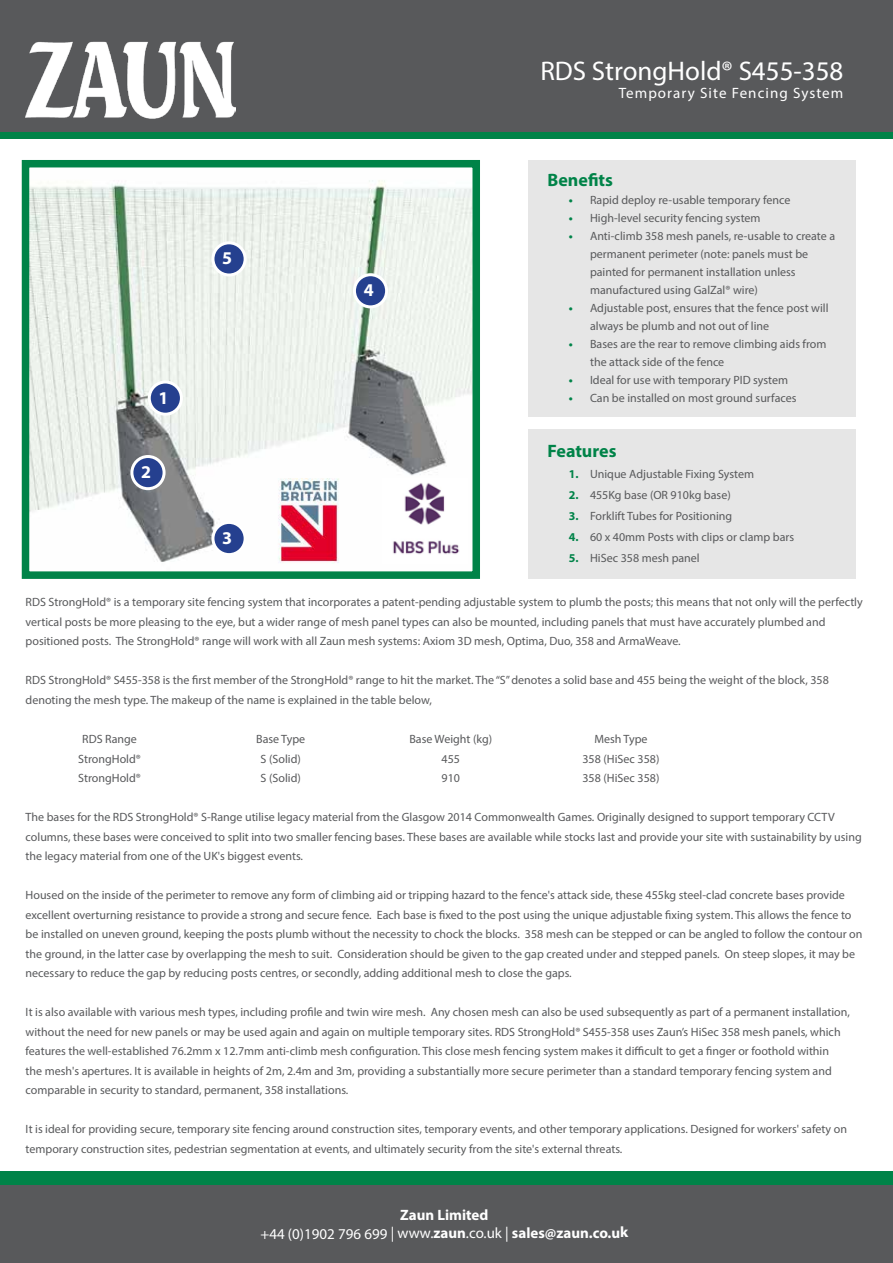
<style>
.page{position:relative;width:893px;height:1263px;background:#fff}
.page>*{position:absolute;margin:0;border:0;box-sizing:border-box;transform-origin:0 0}
.t1{font:27px "Myriad Pro";color:#fff}
.t2{font:700 18px "Myriad Pro";color:#008348}
.t3{font:700 18px "Myriad Pro";color:#fff}
.t4{font:700 15px/18.3px "Myriad Pro";letter-spacing:-.005em;color:#fff;text-align:center}
.t5{font:15px "Myriad Pro";letter-spacing:.07em;color:#fff}
.t6{font:12px/19.5px "Myriad Pro";color:#58595b}
.t7{font:700 12px "Myriad Pro";color:#008348}
.s1{font-weight:400}
</style>
<div class="page">
<div style="left:528px;top:160px;width:328px;height:257px;background:#e6e6e6"></div>
<div style="left:0;top:124px;width:893px;height:15px;background:#008348"></div>
<div style="left:0;top:0;width:893px;height:132px;background:#58595b"></div>
<div style="left:0;top:1171px;width:893px;height:26px;background:#008348"></div>
<div style="left:0;top:1185px;width:893px;height:78px;background:#58595b"></div>
<img style="left:26px;top:41px;width:209px;height:78px">
<img style="left:31px;top:180px;width:440px;height:382px">
<div style="left:22px;top:160px;width:458px;height:419px;border:8px solid #008348"></div>
<div style="left:528px;top:429px;width:328px;height:150px;background:#e6e6e6"></div>
<div style="left:149px;top:382px;width:32px;height:32px;background:#25408f;border-radius:50%"></div>
<div style="left:148px;top:380px;width:35px;height:36px;border:3px solid #fff;border-radius:50%"></div>
<div style="left:132px;top:456px;width:32px;height:33px;background:#25408f;border-radius:50%"></div>
<div style="left:130px;top:455px;width:36px;height:35px;border:3px solid #fff;border-radius:50%"></div>
<div style="left:213px;top:522px;width:32px;height:33px;background:#25408f;border-radius:50%"></div>
<div style="left:211px;top:521px;width:36px;height:35px;border:3px solid #fff;border-radius:50%"></div>
<div style="left:354px;top:275px;width:33px;height:32px;background:#25408f;border-radius:50%"></div>
<div style="left:353px;top:273px;width:35px;height:35px;border:3px solid #fff;border-radius:50%"></div>
<div style="left:213px;top:243px;width:32px;height:32px;background:#25408f;border-radius:50%"></div>
<div style="left:211px;top:241px;width:36px;height:35px;border:3px solid #fff;border-radius:50%"></div>
<img style="left:383px;top:478px;width:85px;height:84px">
<img style="left:267px;top:478px;width:85px;height:85px">
<h1 class="t1" style="left:540px;top:54px;width:304px">RDS StrongHold® S455-358</h1>
<p class="t5" style="left:619px;top:83px;width:226px">Temporary Site Fencing System</p>
<h2 class="t2" style="left:547px;top:169px;width:67px">Benefits</h2>
<p class="t6" style="left:590px;top:208px;width:172px">High-level security fencing system</p>
<p class="t6" style="left:590px;top:190px;width:202px">Rapid deploy re-usable temporary fence</p>
<p class="t7" style="left:569px;top:192px;width:6px">•</p>
<p class="t7" style="left:569px;top:210px;width:6px">•</p>
<h2 class="t3" style="left:159px;top:386px;width:11px">1</h2>
<h2 class="t3" style="left:141px;top:460px;width:11px">2</h2>
<h2 class="t3" style="left:222px;top:247px;width:11px">5</h2>
<h2 class="t3" style="left:222px;top:526px;width:11px">3</h2>
<h2 class="t3" style="left:364px;top:279px;width:11px">4</h2>
<p class="t7" style="left:569px;top:228px;width:6px">•</p>
<p class="t7" style="left:569px;top:300px;width:6px">•</p>
<p class="t7" style="left:569px;top:336px;width:6px">•</p>
<p class="t7" style="left:569px;top:372px;width:6px">•</p>
<p class="t7" style="left:569px;top:390px;width:6px">•</p>
<p class="t6" style="left:590px;top:226px;width:247px">Anti-climb 358 mesh panels re, -usable to create a</p>
<p class="t6" style="left:590px;top:245px;width:240px;line-height:18px">permanent perimeter (note: panels must be painted for permanent installation unless manufactured using GalZal® wire(<br>Adjustable post, ensures that the fence post will</p>
<p class="t6" style="left:590px;top:317px;width:238px;line-height:18px">always be plumb and not out of line<br>Bases are the rear to remove climbing aids from</p>
<p class="t6" style="left:590px;top:353px;width:200px;line-height:18px">the attack side of the fence<br>Ideal for use with temporary PID system</p>
<p class="t6" style="left:590px;top:388px;width:208px">Can be installed on most ground surfaces</p>
<h2 class="t2" style="left:547px;top:439px;width:70px">Features</h2>
<p class="t6" style="left:590px;top:464px;width:166px">Unique Adjustable Fixing System</p>
<p class="t7" style="left:569px;top:466px;width:11px">1.</p>
<p class="t7" style="left:569px;top:487px;width:11px">2.</p>
<p class="t6" style="left:590px;top:485px;width:142px">455Kg base (OR 910kg base(</p>
<p class="t7" style="left:569px;top:508px;width:11px">3.</p>
<p class="t6" style="left:590px;top:506px;width:144px">Forklift Tubes for Positioning</p>
<p class="t7" style="left:569px;top:529px;width:11px">4.</p>
<p class="t6" style="left:590px;top:527px;width:206px">60 x 40mm Posts with clips or clamp bars</p>
<p class="t7" style="left:569px;top:550px;width:11px">5.</p>
<p class="t6" style="left:590px;top:548px;width:111px">HiSec 358 mesh panel</p>
<p class="t6" style="left:26px;top:592px;width:839px">RDS StrongHold® is a temporary site fencing system that incorporates a patent-pending adjustable system to plumb the posts; this means that not only will the perfectly vertical posts be more pleasing to the eye, but a wider range of mesh panel types can also be mounted, including panels that must have accurately plumbed and positioned posts. The StrongHold® range will work with all Zaun mesh systems: Axiom D3 mesh, Optima, Duo, 358 and ArmaWeave.</p>
<p class="t6" style="left:26px;top:670px;width:805px">RDS StrongHold® S455-358 is the first member of the StrongHold® range to hit the market. The S“ ”denotes a solid base and 455 being the weight of the block, 358 denoting the mesh type. The makeup of the name is explained in the table below,</p>
<p class="t6" style="left:594px;top:729px;width:55px">Mesh Type</p>
<p class="t6" style="left:409px;top:729px;width:84px">Base Weight (kg)</p>
<p class="t6" style="left:82px;top:729px;width:56px">RDS Range</p>
<p class="t6" style="left:256px;top:729px;width:51px">Base Type</p>
<p class="t6" style="left:78px;top:748px;width:64px">StrongHold®</p>
<p class="t6" style="left:261px;top:748px;width:42px">S (Solid)</p>
<p class="t6" style="left:442px;top:748px;width:20px">455</p>
<p class="t6" style="left:582px;top:748px;width:78px">358 (HiSec 358(</p>
<p class="t6" style="left:78px;top:768px;width:64px">StrongHold®</p>
<p class="t6" style="left:26px;top:807px;width:838px">The bases for the RDS StrongHold® -S Range utilise legacy material from the Glasgow 2014 Commonwealth Games. Originally designed to support temporary CCTV columns, these bases were conceived to split into two smaller fencing bases. These bases are available while stocks last and provide your site with sustainability by using the legacy material from one of the UK s' biggest events.</p>
<p class="t6" style="left:26px;top:885px;width:838px">Housed on the inside of the perimeter to remove any form of climbing aid or tripping hazard to the fence s' attack side, these 455kg steel-clad concrete bases provide excellent overturning resistance to provide a strong and secure fence. Each base is fixed to the post using the unique adjustable fixing system. This allows the fence to be installed on uneven ground, keeping the posts plumb without the necessity to chock the blocks. 358 mesh can be stepped or can be angled to follow the contour on the ground in, the latter case by overlapping the mesh to suit. Consideration should be given to the gap created under and stepped panels. On steep slopes it, may be necessary to reduce the gap by reducing posts centres, or secondly, adding additional mesh to close the gaps.</p>
<p class="t6" style="left:26px;top:1002px;width:826px">isIt also available with various mesh types, including profile and twin wire mesh. Any chosen mesh can also be used subsequently as part of a permanent installation, without the need for new panels or may be used again and again on multiple temporary sites. RDS StrongHold® S455-358 uses Zauns’ HiSec 358 mesh panels, which features the well-established 76.2mm x 12.7mm anti-climb mesh configuration. This close mesh fencing system makes it difficult to get a finger or foothold within<br>the mesh s' apertures isIt. available in heights of m2 , 2.4m and m3 , providing a substantially more secure perimeter than a standard temporary fencing system and comparable in security to standard, permanent, 358 installations.</p>
<p class="t6" style="left:26px;top:1119px;width:823px">isIt ideal for providing secure, temporary site fencing around construction sites, temporary events, and other temporary applications. Designed for workers' safety on temporary construction sites, pedestrian segmentation at events, and ultimately security from the site s' external threats.</p>
<p class="t6" style="left:261px;top:768px;width:42px">S (Solid)</p>
<p class="t6" style="left:582px;top:768px;width:78px">358 (HiSec 358(</p>
<p class="t6" style="left:442px;top:768px;width:20px">910</p>
<p class="t4" style="left:260px;top:1205px;width:369px">Zaun Limited<br><span class="s1">+44 )0( 1902 796 699 | www.</span>zaun<span class="s1">.co.uk |</span> sales@zaun.co.uk</p>
</div>
